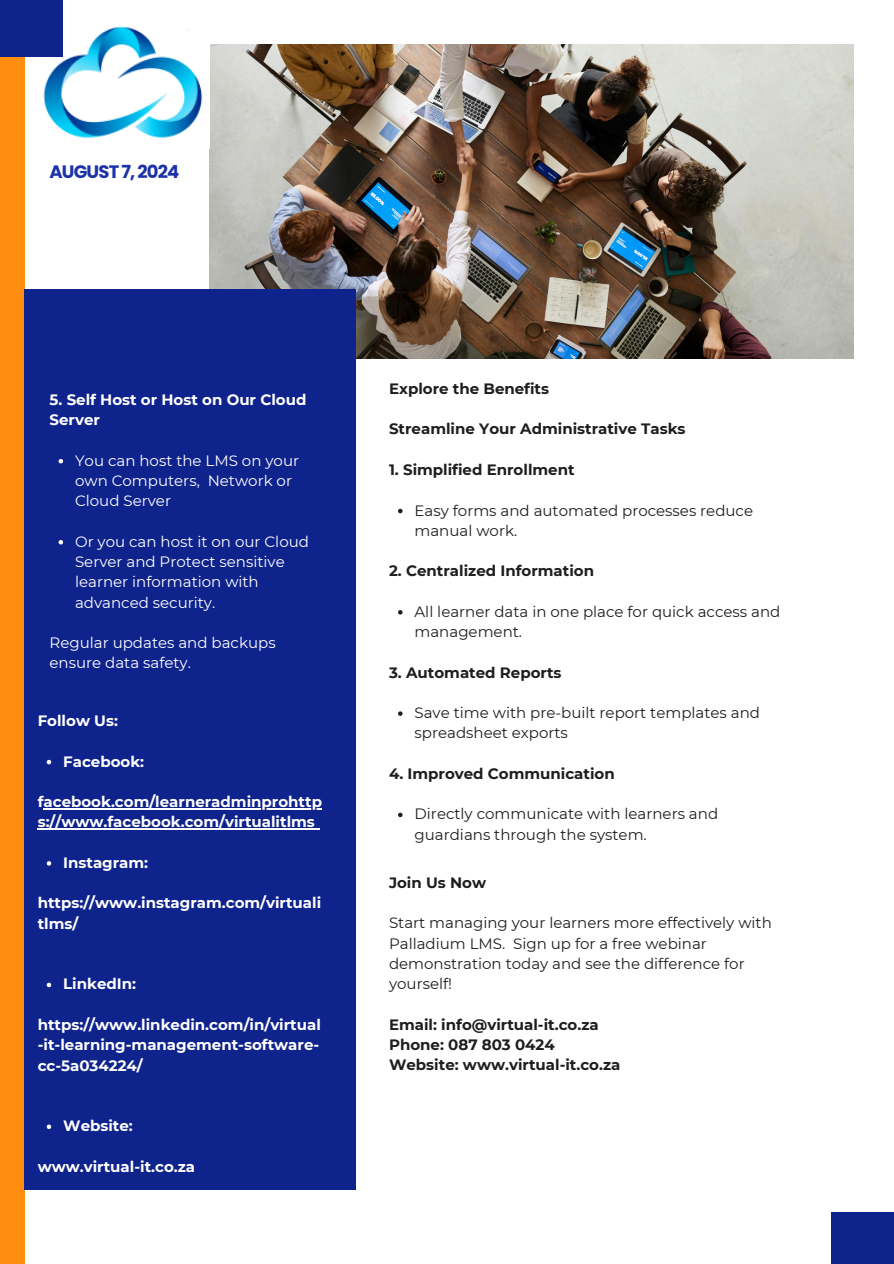
<style>
.page{position:relative;width:894px;height:1264px;background:#fff}
.page>*{position:absolute;margin:0;border:0;box-sizing:border-box;transform-origin:0 0}
.t1{font:700 18px "Poppins";letter-spacing:-.05em;color:#1c32a8}
.t2{font:15px/20.2px "Montserrat";color:#1e1e1e}
.t3{font:700 15px/20.2px "Montserrat";color:#fff}
.t4{font:700 15px/20.2px "Montserrat";color:#1e1e1e}
.t5{font:15px/20.2px "Montserrat";color:#fff}
</style>
<div class="page">
<div style="left:0;top:0;width:24px;height:1263px;background:#ff8d10"></div>
<img style="left:209px;top:44px;width:644px;height:314px">
<div style="left:24px;top:289px;width:331px;height:900px;background:#0f238d"></div>
<img style="left:39px;top:26px;width:164px;height:112px">
<div style="left:0;top:0;width:63px;height:56px;background:#0f238d"></div>
<div style="left:831px;top:1212px;width:62px;height:51px;background:#0f238d"></div>
<svg style="left:398px;top:509px;width:4px;height:4px"></svg>
<svg style="left:398px;top:610px;width:4px;height:4px"></svg>
<svg style="left:398px;top:711px;width:4px;height:5px"></svg>
<svg style="left:398px;top:812px;width:4px;height:5px"></svg>
<svg style="left:59px;top:459px;width:4px;height:4px"></svg>
<svg style="left:59px;top:540px;width:4px;height:4px"></svg>
<svg style="left:47px;top:759px;width:4px;height:5px"></svg>
<hr style="left:44px;top:808px;width:278px;height:1px;background:#fff">
<hr style="left:38px;top:828px;width:277px;height:1px;background:#fff">
<svg style="left:47px;top:861px;width:4px;height:4px"></svg>
<svg style="left:47px;top:982px;width:4px;height:5px"></svg>
<svg style="left:47px;top:1124px;width:4px;height:4px"></svg>
<h2 class="t1" style="left:50px;top:160px;width:131px">AUGUST 7, 2024</h2>
<p class="t3" style="left:50px;top:389px;width:258px">5. Self Host or Host on Our Cloud<br>Server</p>
<h2 class="t5" style="left:75px;top:450px;width:225px">You can host the LMS on your own Computers, Network or<br>Cloud Server</h2>
<p class="t5" style="left:75px;top:531px;width:235px">Or you can host it on our Cloud<br>Server and Protect sensitive learner information with advanced security.</p>
<h2 class="t5" style="left:50px;top:632px;width:227px">Regular updates and backups ensure data safety.</h2>
<p class="t3" style="left:38px;top:710px;width:82px">Follow Us:</p>
<h2 class="t3" style="left:63px;top:751px;width:82px">Facebook:</h2>
<p class="t3" style="left:38px;top:791px;width:286px">facebook.com/learneradminprohttp</p>
<p class="t3" style="left:38px;top:811px;width:278px">s://www.facebook.com/virtualitlms</p>
<p class="t3" style="left:63px;top:852px;width:86px">Instagram:</p>
<h2 class="t3" style="left:38px;top:892px;width:285px">https://www.instagram.com/virtuali</h2>
<p class="t3" style="left:38px;top:913px;width:42px">tlms/</p>
<p class="t3" style="left:63px;top:973px;width:74px">LinkedIn:</p>
<h2 class="t3" style="left:38px;top:1014px;width:284px;text-align:justify">https://www.linkedin.com/in/virtual -it-learning-management-software&shy;cc-5a034224/</h2>
<p class="t3" style="left:63px;top:1115px;width:71px">Website:</p>
<h2 class="t3" style="left:38px;top:1156px;width:159px">www.virtual-it.co.za</h2>
<h1 class="t4" style="left:389px;top:378px;width:161px">Explore the Benefits</h1>
<h2 class="t4" style="left:389px;top:419px;width:298px">Streamline Your Administrative Tasks</h2>
<p class="t4" style="left:389px;top:459px;width:187px">1. Simplified Enrollment</p>
<p class="t2" style="left:414px;top:500px;width:340px">Easy forms and automated processes reduce manual work.</p>
<p class="t4" style="left:389px;top:561px;width:206px">2. Centralized Information</p>
<h2 class="t2" style="left:414px;top:601px;width:367px">All learner data in one place for quick access and management.</h2>
<h2 class="t4" style="left:389px;top:662px;width:174px">3. Automated Reports</h2>
<h2 class="t2" style="left:414px;top:702px;width:347px">Save time with pre-built report templates and spreadsheet exports</h2>
<p class="t4" style="left:389px;top:763px;width:227px">4. Improved Communication</p>
<h2 class="t2" style="left:414px;top:804px;width:305px">Directly communicate with learners and guardians through the system.</h2>
<p class="t4" style="left:389px;top:872px;width:99px">Join Us Now</p>
<h2 class="t2" style="left:389px;top:912px;width:384px">Start managing your learners more effectively with Palladium LMS. Sign up for a free webinar demonstration today and see the difference for yourself!</h2>
<p class="t4" style="left:389px;top:1014px;width:233px">Email: info@virtual-it.co.za<br>Phone: 087 803 0424<br>Website: www.virtual-it.co.za</p>
</div>
